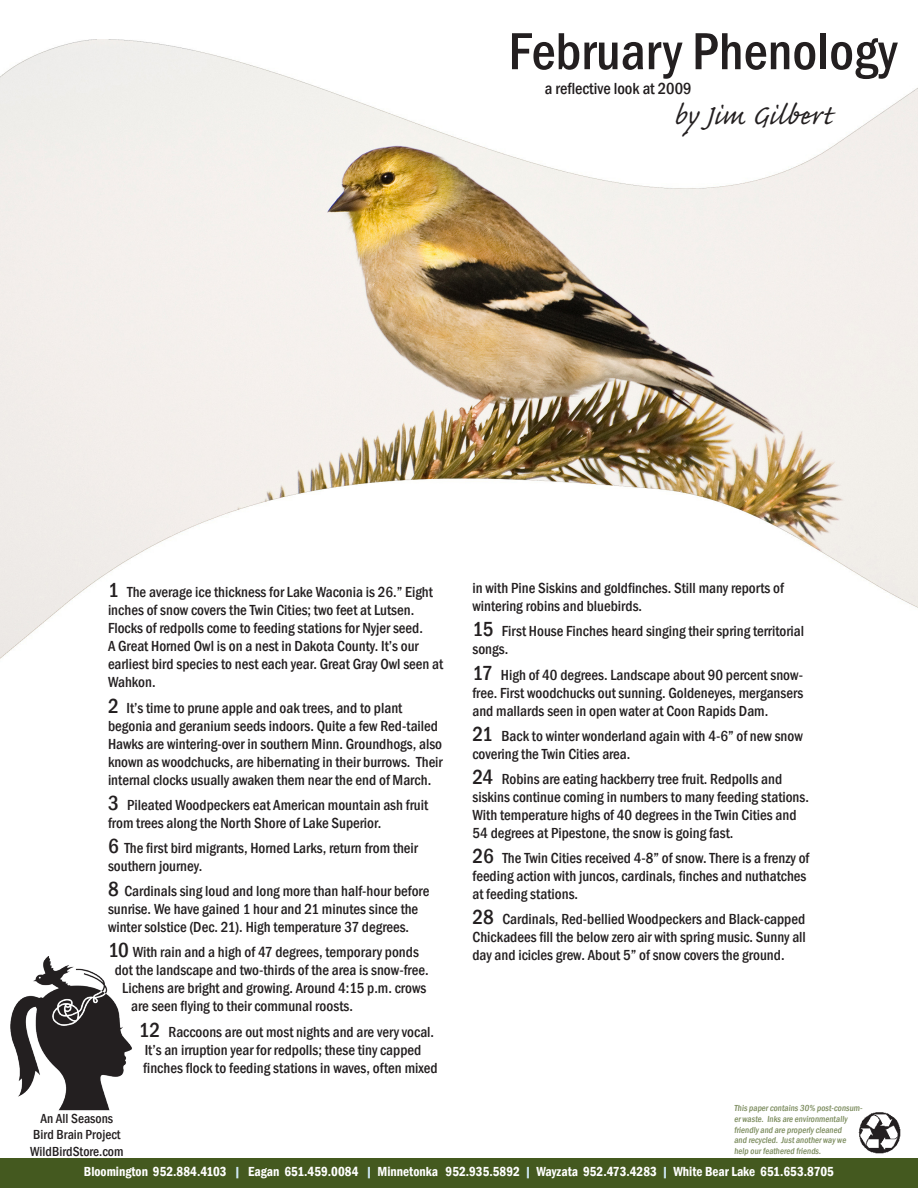
<style>
.page{position:relative;width:918px;height:1188px;background:#fff}
.page>*{position:absolute;margin:0;border:0;box-sizing:border-box;transform-origin:0 0}
.t1{font:500 condensed 54px "Franklin Gothic";color:#231f20}
.t2{font:36px "Caflisch Script Pro";letter-spacing:.005em;color:#231f20}
.t3{font:500 condensed 16.5px "Franklin Gothic";color:#231f20}
.t4{font:500 condensed 15px/18px "Franklin Gothic";color:#231f20}
.t5{font:600 condensed 13.5px "Franklin Gothic";color:#fff}
.t6{font:500 condensed 13.5px "Franklin Gothic";color:#231f20}
.t7{font:500 condensed 9px/10.8px "Franklin Gothic";color:#7b8b5d}
.s1{font-size:21px}
.s2{color:#cee8f4}
</style>
<div class="page">
<img style="left:0;top:39px;width:918px;height:620px">
<img style="left:10px;top:956px;width:122px;height:155px">
<div style="left:0;top:1158px;width:918px;height:30px;background:#44591f"></div>
<img style="left:858px;top:1112px;width:43px;height:42px">
<p class="t1" style="left:509px;top:16px;width:390px">February Phenology</p>
<p class="t3" style="left:545px;top:77px;width:148px">a reflective look at 2009</p>
<p class="t2" style="left:674px;top:96px;width:159px">by Jim Gilbert</p>
<p class="t4" style="left:108px;top:583px;width:337px"><span class="s1">1</span> The average ice thickness for Lake Waconia is 26.” Eight inches of snow covers the Twin Cities; two feet at Lutsen.<br>Flocks of redpolls come to feeding stations for Nyjer seed.<br>A Great Horned Owl is on a nest in Dakota County. It’s our earliest bird species to nest each year. Great Gray Owl seen at Wahkon.</p>
<p class="t4" style="left:108px;top:699px;width:336px"><span class="s1">2</span> It’s time to prune apple and oak trees, and to plant begonia and geranium seeds indoors. Quite a few Red-tailed Hawks are wintering-over in southern Minn. Groundhogs, also known as woodchucks, are hibernating in their burrows. Their internal clocks usually awaken them near the end of March.</p>
<p class="t4" style="left:108px;top:796px;width:322px"><span class="s1">3</span> Pileated Woodpeckers eat American mountain ash fruit from trees along the North Shore of Lake Superior.</p>
<p class="t4" style="left:108px;top:839px;width:312px"><span class="s1">6</span> The first bird migrants, Horned Larks, return from their southern journey.</p>
<p class="t4" style="left:108px;top:882px;width:323px"><span class="s1">8</span> Cardinals sing loud and long more than half-hour before sunrise. We have gained 1 hour and 21 minutes since the winter solstice (Dec. 21). High temperature 37 degrees.</p>
<p class="t4" style="left:108px;top:943px;width:312px"><span class="s1">10</span> With rain and a high of 47 degrees, temporary ponds</p>
<p class="t4" style="left:115px;top:961px;width:315px">dot the landscape and two-thirds of the area is snow-free.</p>
<p class="t4" style="left:122px;top:979px;width:306px">Lichens are bright and growing. Around 4:15 p.m. crows</p>
<p class="t4" style="left:131px;top:997px;width:223px">are seen flying to their communal roosts.</p>
<p class="t4" style="left:143px;top:1023px;width:296px;text-indent:-4px"><span class="s1">12</span> Raccoons are out most nights and are very vocal.<br>It’s an irruption year for redpolls; these tiny capped finches flock to feeding stations in waves, often mixed</p>
<p class="t6" style="left:41px;top:1110px;width:74px">An All Seasons</p>
<p class="t6" style="left:33px;top:1126px;width:89px">Bird Brain Project</p>
<p class="t6" style="left:30px;top:1142px;width:95px">WildBirdStore.com</p>
<p class="t4" style="left:472px;top:579px;width:313px">in with Pine Siskins and goldfinches. Still many reports of wintering robins and bluebirds.</p>
<p class="t4" style="left:472px;top:622px;width:333px"><span class="s1">15</span> First House Finches heard singing their spring territorial songs.</p>
<p class="t4" style="left:472px;top:666px;width:332px;text-align:justify"><span class="s1">17</span> High of 40 degrees. Landscape about 90 percent snow&shy;free. First woodchucks out sunning. Goldeneyes, mergansers and mallards seen in open water at Coon Rapids Dam.</p>
<p class="t4" style="left:472px;top:727px;width:332px"><span class="s1">21</span> Back to winter wonderland again with 4-6” of new snow covering the Twin Cities area.</p>
<p class="t4" style="left:472px;top:770px;width:338px"><span class="s1">24</span> Robins are eating hackberry tree fruit. Redpolls and siskins continue coming in numbers to many feeding stations.<br>With temperature highs of 40 degrees in the Twin Cities and 54 degrees at Pipestone, the snow is going fast.</p>
<p class="t4" style="left:472px;top:849px;width:338px"><span class="s1">26</span> The Twin Cities received 4-8” of snow. There is a frenzy of feeding action with juncos, cardinals, finches and nuthatches at feeding stations.</p>
<p class="t4" style="left:472px;top:910px;width:335px;text-align:justify"><span class="s1">28</span> Cardinals, Red-bellied Woodpeckers and Black-capped Chickadees fill the below zero air with spring music. Sunny all day and icicles grew. About 5” of snow covers the ground.</p>
<p class="t7" style="left:734px;top:1103px;width:131px">This papercontains 30% post-consum&shy;erwaste. Inks are environmentally friendly and are properly cleaned<br>and recycled. Justanotherway we help ourfeathered friends.</p>
<p class="t5" style="left:84px;top:1163px;width:752px">Bloomington 952.884.4103 <span class="s2">|</span> Eagan 651.459.0084 <span class="s2">|</span> Minnetonka 952.935.5892 <span class="s2">|</span> Wayzata 952.473.4283 <span class="s2">|</span> White Bear Lake 651.653.8705</p>
</div>
